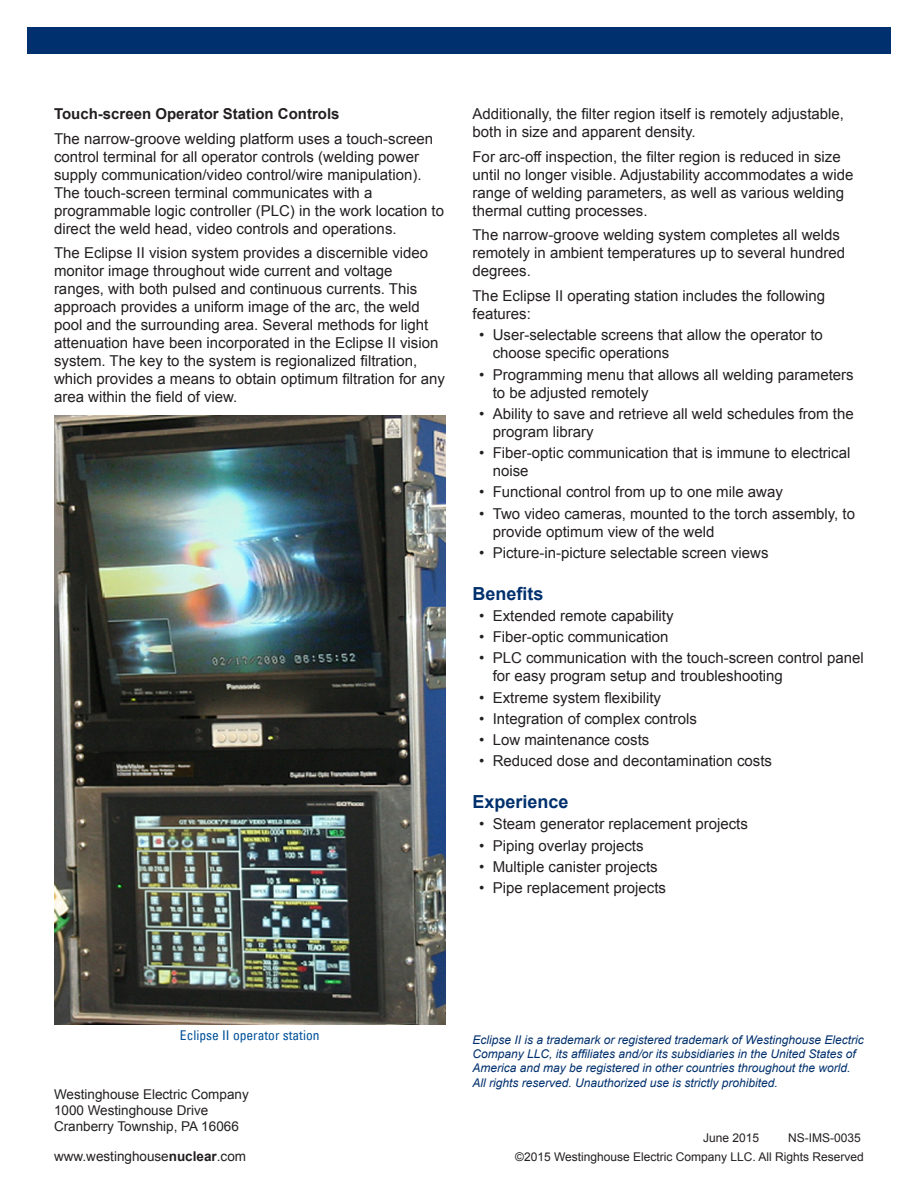
<style>
.page{position:relative;width:918px;height:1188px;background:#fff}
.page>*{position:absolute;margin:0;border:0;box-sizing:border-box;transform-origin:0 0}
.Section_Title{font:700 18px "Arial";color:#00306d}
.Body_Copy{font:15px/18px "Arial";color:#231f20}
.Section_Sub-title{font:700 15px "Arial";color:#231f20}
.t1{font:13.5px/16.2px "Arial";color:#231f20}
.t2{font:condensed 13.5px "Univers LT";color:#01529a}
.Copywrite_phrase{font:italic 12px/14.4px "Arial";color:#00306d}
.Flysheet_Number{font:12px "Arial";color:#231f20}
.s1{font-weight:700}
</style>
<div class="page">
<div style="left:27px;top:27px;width:864px;height:27px;background:#00306d"></div>
<img style="left:54px;top:415px;width:392px;height:609px">
<p class="Section_Sub-title" style="left:54px;top:104px;width:287px">Touch-screen Operator Station Controls</p>
<p class="Body_Copy" style="left:54px;top:130px;width:392px">The narrow-groove welding platform uses a touch-screen control terminal for all operator controls (welding power supply communication/video control/wire manipulation).<br>The touch-screen terminal communicates with a programmable logic controller (PLC) in the work location to direct the weld head, video controls and operations.</p>
<p class="Body_Copy" style="left:54px;top:244px;width:392px">The Eclipse II vision system provides a discernible video monitor image throughout wide current and voltage ranges, with both pulsed and continuous currents. This approach provides a uniform image of the arc, the weld pool and the surrounding area. Several methods for light attenuation have been incorporated in the Eclipse II vision system. The key to the system is regionalized filtration, which provides a means to obtain optimum filtration for any area within the field of view.</p>
<p class="Body_Copy" style="left:472px;top:105px;width:373px">Additionally, the filter region itself is remotely adjustable, both in size and apparent density.</p>
<p class="Body_Copy" style="left:472px;top:148px;width:383px">For arc-off inspection, the filter region is reduced in size until no longer visible. Adjustability accommodates a wide range of welding parameters, as well as various welding thermal cutting processes.</p>
<p class="Body_Copy" style="left:472px;top:226px;width:374px">The narrow-groove welding system completes all welds remotely in ambient temperatures up to several hundred degrees.</p>
<p class="Body_Copy" style="left:472px;top:287px;width:354px">The Eclipse II operating station includes the following features:</p>
<p class="Body_Copy" style="left:493px;top:326px;width:332px;text-indent:-14px">• User-selectable screens that allow the operator to choose specific operations</p>
<p class="Body_Copy" style="left:493px;top:366px;width:362px;text-indent:-14px">• Programming menu that allows all welding parameters to be adjusted remotely</p>
<p class="Body_Copy" style="left:493px;top:405px;width:362px;text-indent:-14px">• Ability to save and retrieve all weld schedules from the program library</p>
<p class="Body_Copy" style="left:493px;top:444px;width:359px;text-indent:-14px">• Fiber-optic communication that is immune to electrical noise</p>
<p class="Body_Copy" style="left:479px;top:483px;width:305px">• Functional control from up to one mile away</p>
<p class="Body_Copy" style="left:493px;top:505px;width:364px;text-indent:-14px">• Two video cameras, mounted to the torch assembly, to provide optimum view of the weld</p>
<p class="Body_Copy" style="left:479px;top:544px;width:291px">• Picture-in-picture selectable screen views</p>
<p class="Section_Title" style="left:472px;top:582px;width:73px">Benefits</p>
<p class="Body_Copy" style="left:479px;top:607px;width:196px">• Extended remote capability</p>
<p class="Body_Copy" style="left:479px;top:628px;width:191px">• Fiber-optic communication</p>
<p class="Body_Copy" style="left:493px;top:649px;width:372px;text-indent:-14px">• PLC communication with the touch-screen control panel for easy program setup and troubleshooting</p>
<p class="Body_Copy" style="left:479px;top:689px;width:183px">• Extreme system flexibility</p>
<p class="Body_Copy" style="left:479px;top:710px;width:219px">• Integration of complex controls</p>
<p class="Body_Copy" style="left:479px;top:731px;width:172px">• Low maintenance costs</p>
<p class="Body_Copy" style="left:479px;top:752px;width:294px">• Reduced dose and decontamination costs</p>
<p class="Section_Title" style="left:472px;top:790px;width:98px">Experience</p>
<p class="Body_Copy" style="left:479px;top:815px;width:270px">• Steam generator replacement projects</p>
<p class="Body_Copy" style="left:479px;top:837px;width:166px">• Piping overlay projects</p>
<p class="Body_Copy" style="left:479px;top:858px;width:180px">• Multiple canister projects</p>
<p class="Body_Copy" style="left:479px;top:879px;width:188px">• Pipe replacement projects</p>
<p class="t2" style="left:180px;top:1027px;width:141px">Eclipse II operator station</p>
<p class="t1" style="left:54px;top:1086px;width:196px">Westinghouse Electric Company<br>1000 Westinghouse Drive<br>Cranberry Township, PA 16066</p>
<p class="t1" style="left:54px;top:1148px;width:194px">www.westinghouse<span class="s1">nuclear</span>.com</p>
<p class="Copywrite_phrase" style="left:472px;top:1032px;width:393px">Eclipse II is a trademark or registered trademark of Westinghouse Electric Company LLC, its affiliates and/or its subsidiaries in the United States of America and may be registered in other countries throughout the world.<br>All rights reserved. Unauthorized use is strictly prohibited.</p>
<p class="Flysheet_Number" style="left:703px;top:1130px;width:58px">June 2015</p>
<p class="Flysheet_Number" style="left:788px;top:1130px;width:74px">NS-IMS-0035</p>
<p class="Flysheet_Number" style="left:515px;top:1149px;width:350px">©2015 Westinghouse Electric Company LLC. All Rights Reserved</p>
</div>
